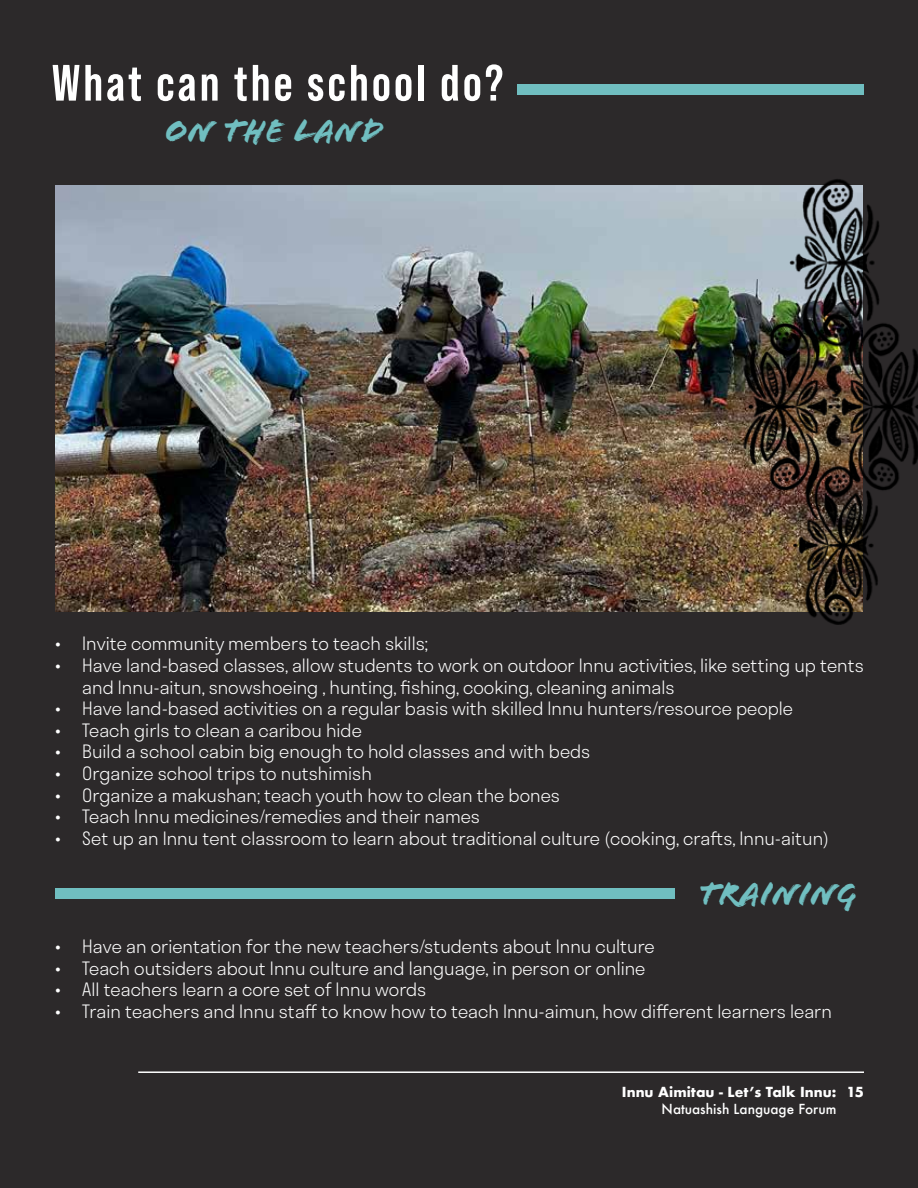
<style>
.page{position:relative;width:918px;height:1188px;background:#2c292a}
.page>*{position:absolute;margin:0;border:0;box-sizing:border-box;transform-origin:0 0}
.t1{font:700 51px "Bebas Neue Pro";letter-spacing:.06em;color:#fff}
.t2{font:34.5px "Flood Std";color:#70bec0}
.t3{font:300 18px/21.6px "Stratos";color:#fff}
.t4{font:700 13.5px "Futura";color:#fff}
.t5{font:500 13.5px "Futura";color:#fff}
</style>
<div class="page">
<img style="left:55px;top:186px;width:644px;height:425px">
<div style="left:517px;top:84px;width:347px;height:10px;background:#70bec0"></div>
<div style="left:55px;top:888px;width:620px;height:11px;background:#70bec0"></div>
<img style="left:699px;top:179px;width:219px;height:445px">
<hr style="left:138px;top:1071px;width:726px;height:2px;background:#fff">
<h1 class="t1" style="left:52px;top:54px;width:453px">What can the school do?</h1>
<h2 class="t2" style="left:165px;top:111px;width:220px">ON THE LAND</h2>
<p class="t3" style="left:55px;top:632px;width:374px">• Invite community members to teach skills;</p>
<p class="t3" style="left:82px;top:654px;width:783px;text-indent:-27px">• Have land-based classes, allow students to work on outdoor Innu activities, like setting up tents and Innu-aitun, snowshoeing , hunting, fishing, cooking, cleaning animals</p>
<p class="t3" style="left:55px;top:697px;width:739px">• Have land-based activities on a regular basis with skilled Innu hunters/resource people</p>
<p class="t3" style="left:55px;top:719px;width:308px">• Teach girls to clean a caribou hide</p>
<p class="t3" style="left:55px;top:740px;width:537px">• Build a school cabin big enough to hold classes and with beds</p>
<p class="t3" style="left:55px;top:762px;width:318px">• Organize school trips to nutshimish</p>
<p class="t3" style="left:55px;top:783px;width:506px">• Organize a makushan; teach youth how to clean the bones</p>
<p class="t3" style="left:55px;top:805px;width:426px">• Teach Innu medicines/remedies and their names</p>
<p class="t3" style="left:55px;top:827px;width:775px">• Set up an Innu tent classroom to learn about traditional culture (cooking, crafts, Innu-aitun)</p>
<h2 class="t2" style="left:699px;top:874px;width:160px">TRAINING</h2>
<p class="t3" style="left:55px;top:935px;width:601px">• Have an orientation for the new teachers/students about Innu culture</p>
<p class="t3" style="left:55px;top:956px;width:592px">• Teach outsiders about Innu culture and language, in person or online</p>
<p class="t3" style="left:55px;top:978px;width:373px">• All teachers learn a core set of Innu words</p>
<p class="t3" style="left:55px;top:1000px;width:778px">• Train teachers and Innu staff to know how to teach Innu-aimun, how different learners learn</p>
<p class="t4" style="left:622px;top:1082px;width:244px">Innu Aimitau - Let’s Talk Innu: 15</p>
<p class="t5" style="left:662px;top:1100px;width:176px">Natuashish Language Forum</p>
</div>
